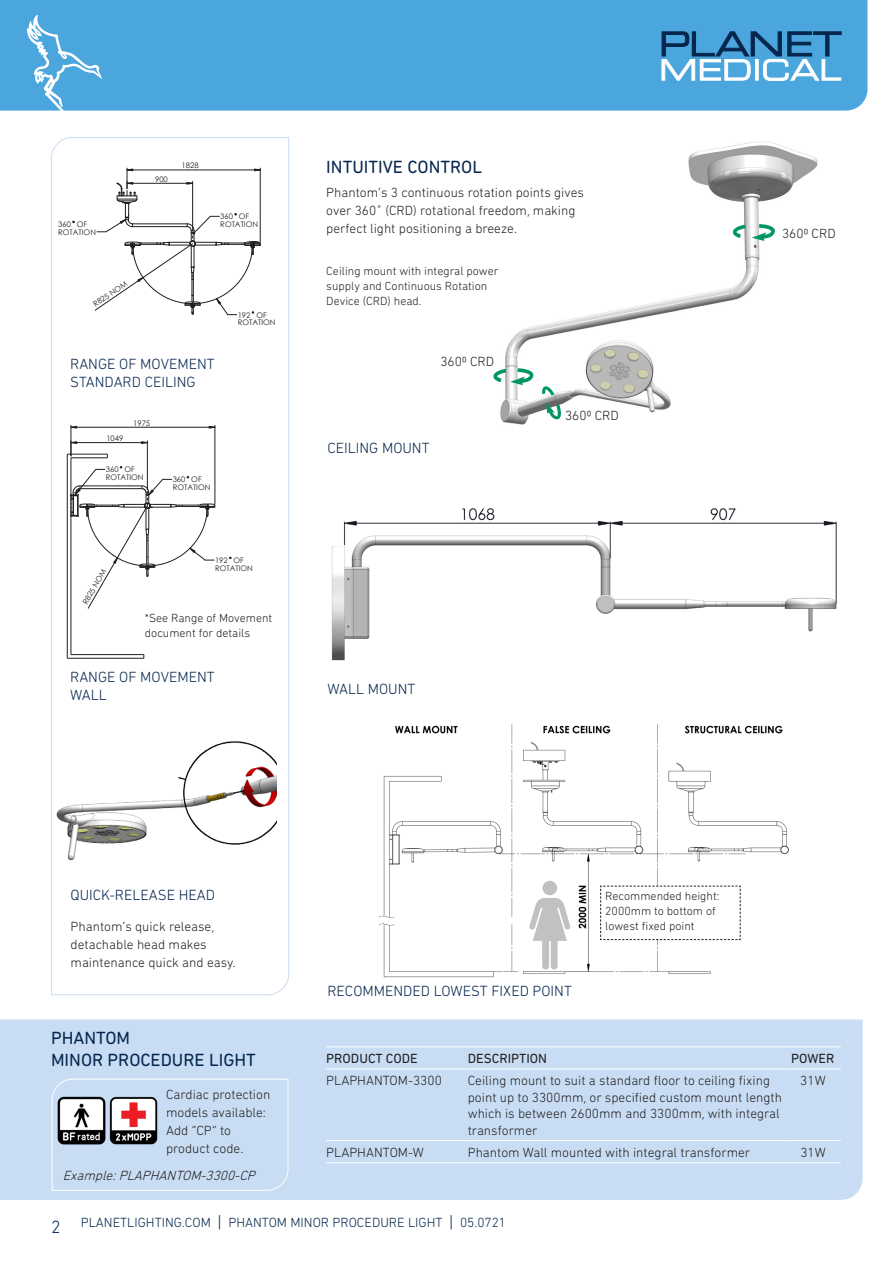
<style>
.page{position:relative;width:893px;height:1263px;background:#fff}
.page>*{position:absolute;margin:0;border:0;box-sizing:border-box;transform-origin:0 0}
.t1{font:18px/21.6px "DIN Next Rounded LT Pro";color:#06264e}
.t2{font:300 15px/18px "DIN Next Rounded LT Pro";color:#06264e}
.t3{font:300 13.5px/18px "DIN Next Rounded LT Pro";color:#231f20}
.t4{font:300 13.5px "DIN Next Rounded LT Pro";color:#06264e}
.t5{font:13.5px "DIN Next Rounded LT Pro";color:#231f20}
.t6{font:italic 300 13.5px "DIN Next Rounded LT Pro";color:#231f20}
.t7{font:300 12px/15px "DIN Next Rounded LT Pro";color:#231f20}
.t8{font:7.65px/7.6px "Century Gothic";color:#231f20}
.s1{font-size:18px}
.s2{font-size:17.55px}
</style>
<div class="page">
<div style="left:0;top:1019px;width:863px;height:181px;background:#c8ddf3"></div>
<svg style="left:51px;top:137px;width:239px;height:858px"></svg>
<svg style="left:95px;top:168px;width:166px;height:147px"></svg>
<img style="left:500px;top:141px;width:318px;height:284px">
<hr style="left:326px;top:1046px;width:142px;height:1px;background:#fff">
<hr style="left:468px;top:1046px;width:323px;height:1px;background:#fff">
<hr style="left:791px;top:1046px;width:50px;height:1px;background:#fff">
<hr style="left:326px;top:1069px;width:142px;height:1px;background:#fff">
<hr style="left:468px;top:1069px;width:323px;height:1px;background:#fff">
<hr style="left:791px;top:1069px;width:50px;height:1px;background:#fff">
<hr style="left:326px;top:1140px;width:142px;height:1px;background:#fff">
<hr style="left:468px;top:1140px;width:323px;height:1px;background:#fff">
<hr style="left:791px;top:1140px;width:50px;height:1px;background:#fff">
<hr style="left:326px;top:1162px;width:142px;height:1px;background:#fff">
<hr style="left:468px;top:1162px;width:323px;height:1px;background:#fff">
<hr style="left:791px;top:1162px;width:50px;height:1px;background:#fff">
<img style="left:379px;top:724px;width:410px;height:254px">
<svg style="left:542px;top:386px;width:12px;height:9px"></svg>
<svg style="left:733px;top:225px;width:12px;height:13px"></svg>
<svg style="left:546px;top:402px;width:16px;height:17px"></svg>
<svg style="left:752px;top:224px;width:23px;height:17px"></svg>
<svg style="left:493px;top:368px;width:41px;height:17px"></svg>
<div style="left:51px;top:1078px;width:238px;height:113px;background:#c8ddf3"></div>
<img style="left:110px;top:1097px;width:48px;height:48px">
<img style="left:57px;top:1097px;width:48px;height:48px">
<img style="left:56px;top:737px;width:221px;height:132px">
<svg style="left:52px;top:736px;width:128px;height:52px"></svg>
<img style="left:331px;top:508px;width:506px;height:153px">
<div style="left:399px;top:615px;width:269px;height:63px;background:#fff"></div>
<svg style="left:529px;top:898px;width:41px;height:72px"></svg>
<div style="left:543px;top:881px;width:14px;height:14px;background:#c1c1c2;border-radius:50%"></div>
<svg style="left:600px;top:885px;width:141px;height:55px"></svg>
<div style="left:0;top:0;width:867px;height:111px;background:#4ba6dd"></div>
<svg style="left:27px;top:16px;width:75px;height:95px;background:#65b3e2"></svg>
<svg style="left:661px;top:31px;width:181px;height:50px;background:#5c9dc8"></svg>
<p class="t8" style="left:58px;top:220px;width:39px">360 OF<br>ROTATION</p>
<p class="t8" style="left:92px;top:301px;width:41px;rotate:-34deg">R825 NOM</p>
<p class="t8" style="left:155px;top:175px;width:14px">900</p>
<p class="t8" style="left:182px;top:162px;width:19px">1828</p>
<p class="t8" style="left:220px;top:213px;width:31px">360 OF</p>
<p class="t8" style="left:220px;top:220px;width:39px">ROTATION</p>
<p class="t8" style="left:238px;top:311px;width:31px">192 OF</p>
<p class="t8" style="left:238px;top:319px;width:39px">ROTATION</p>
<p class="t2" style="left:70px;top:354px;width:146px">RANGE OF MOVEMENT<br>STANDARD CEILING</p>
<p class="t8" style="left:106px;top:434px;width:19px">1049</p>
<p class="t8" style="left:133px;top:419px;width:19px">1975</p>
<p class="t8" style="left:106px;top:466px;width:39px">360 OF<br>ROTATION</p>
<p class="t8" style="left:173px;top:476px;width:31px">360 OF</p>
<p class="t8" style="left:173px;top:483px;width:39px">ROTATION</p>
<p class="t8" style="left:81px;top:602px;width:41px;rotate:-60deg">R825 NOM</p>
<p class="t8" style="left:215px;top:556px;width:31px">192 OF</p>
<p class="t8" style="left:215px;top:564px;width:39px">ROTATION</p>
<p class="t7" style="left:145px;top:610px;width:129px">*See Range of Movement document for details</p>
<p class="t2" style="left:70px;top:668px;width:146px">RANGE OF MOVEMENT<br>WALL</p>
<h1 class="t1" style="left:326px;top:156px;width:157px">INTUITIVE CONTROL</h1>
<p class="t3" style="left:326px;top:183px;width:259px">Phantom’s 3 continuous rotation points gives over 360˚ (CRD) rotational freedom, making perfect light positioning a breeze.</p>
<p class="t7" style="left:326px;top:264px;width:174px">Ceiling mount with integral power supply and Continuous Rotation<br>Device (CRD) head.</p>
<p class="t3" style="left:440px;top:352px;width:55px">3600 CRD</p>
<p class="t2" style="left:327px;top:439px;width:104px">CEILING MOUNT</p>
<p class="t3" style="left:565px;top:406px;width:55px">3600 CRD</p>
<p class="t2" style="left:327px;top:680px;width:89px">WALL MOUNT</p>
<p class="t3" style="left:782px;top:224px;width:55px">3600 CRD</p>
<p class="t2" style="left:71px;top:886px;width:146px">QUICK-RELEASE HEAD</p>
<p class="t3" style="left:71px;top:917px;width:167px">Phantom’s quick release, detachable head makes maintenance quick and easy.</p>
<h1 class="t1" style="left:51px;top:1027px;width:206px">PHANTOM<br>MINOR PROCEDURE LIGHT</h1>
<p class="t3" style="left:166px;top:1085px;width:106px">Cardiac protection models available:<br>Add “CP” to product code.</p>
<p class="t6" style="left:63px;top:1167px;width:198px">Example:PLAPHANTOM-3300-CP</p>
<p class="t2" style="left:327px;top:982px;width:246px">RECOMMENDED LOWEST FIXED POINT</p>
<p class="t7" style="left:605px;top:888px;width:116px">Recommended height:<br>2000mm to bottom of lowest fixed point</p>
<p class="t5" style="left:326px;top:1050px;width:93px">PRODUCT CODE</p>
<p class="t5" style="left:468px;top:1050px;width:81px">DESCRIPTION</p>
<p class="t5" style="left:791px;top:1050px;width:45px">POWER</p>
<p class="t3" style="left:326px;top:1071px;width:117px">PLAPHANTOM-3300</p>
<p class="t3" style="left:468px;top:1072px;width:316px;line-height:16.5px">Ceiling mount to suit a standard floor to ceiling fixing point up to 3300mm, or specified custom mount length which is between 2600mm and 3300mm, with integral transformer</p>
<p class="t3" style="left:800px;top:1071px;width:27px">31W</p>
<p class="t3" style="left:326px;top:1143px;width:99px">PLAPHANTOM-W</p>
<p class="t3" style="left:468px;top:1143px;width:284px">Phantom Wall mounted with integral transformer</p>
<p class="t3" style="left:800px;top:1143px;width:27px">31W</p>
<p class="t4" style="left:51px;top:1214px;width:457px"><span class="s1">2</span> PLANETLIGHTING.COM <span class="s2">|</span> PHANTOM MINOR PROCEDURE LIGHT <span class="s2">|</span> 05.0721</p>
</div>
